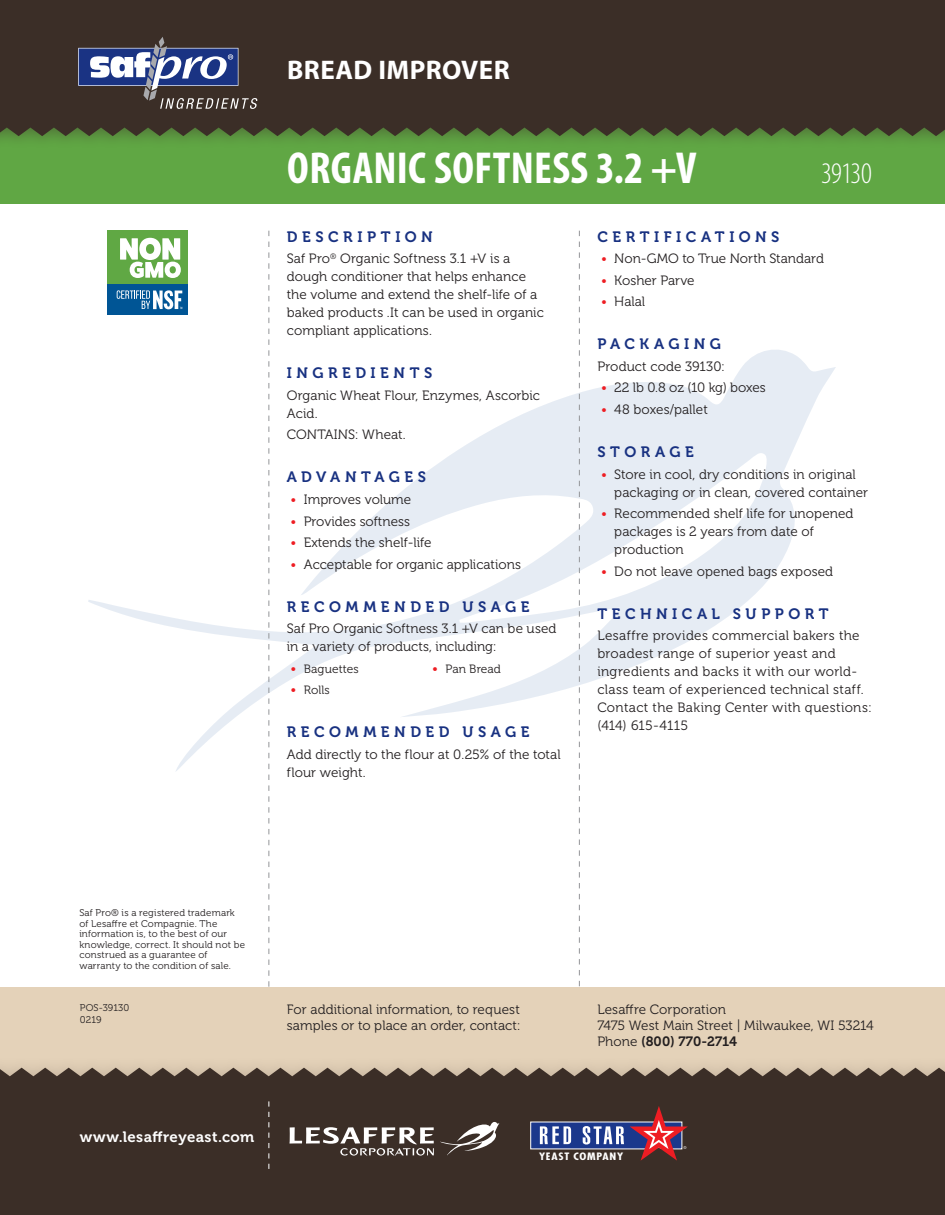
<style>
.page{position:relative;width:945px;height:1215px;background:#fff}
.page>*{position:absolute;margin:0;border:0;box-sizing:border-box;transform-origin:0 0}
.t1{font:700 condensed 45px "Myriad Pro";letter-spacing:.005em;color:#fff}
.t2{font:300 condensed 30px "Myriad Pro";letter-spacing:-.025em;color:#fff}
.t3{font:700 27px "Myriad Pro";letter-spacing:.02em;color:#fff}
.t4{font:15px "Museo 700";letter-spacing:.3em;color:#183181}
.t5{font:15px "Museo 700";letter-spacing:.025em;color:#fff}
.Body_copy{font:13.5px/18px "Museo 300";letter-spacing:.005em;color:#231f20}
.Body_copy-2{font:13.5px/18px "Museo 300";letter-spacing:.025em;color:#231f20}
.t6{font:13.5px "Museo 700";color:#231f20}
.t7{font:12px "Museo 300";letter-spacing:.005em;color:#231f20}
.t8{font:700 condensed 9.9px "Futura Std";letter-spacing:.065em;color:#fff;scale:1.2 1}
.t9{font:9.75px/10.5px "Museo 300";letter-spacing:.015em;color:#231f20}
.s1{color:#ee1d23}
.s2{font-size:13.5px;color:#ee1d23}
.s3{font-family:"Museo 300"}
</style>
<div class="page">
<svg style="left:88px;top:350px;width:748px;height:421px"></svg>
<svg style="left:269px;top:231px;width:1px;height:756px"></svg>
<svg style="left:579px;top:231px;width:1px;height:756px"></svg>
<div style="left:0;top:0;width:945px;height:204px;background:#60a744"></div>
<div style="left:0;top:987px;width:945px;height:216px;background:#e4d2b9"></div>
<div style="left:0;top:1068px;width:945px;height:147px;background:#3b2e27"></div>
<svg style="left:269px;top:1101px;width:1px;height:68px"></svg>
<div style="left:0;top:0;width:945px;height:150px;background:#5ea142"></div>
<div style="left:0;top:0;width:945px;height:136px;background:#3b2e27"></div>
<svg style="left:78px;top:37px;width:180px;height:72px;background:#5a5b6f"></svg>
<svg style="left:530px;top:1106px;width:158px;height:55px;background:#5e4c60"></svg>
<svg style="left:290px;top:1127px;width:144px;height:29px;background:#776e6a"></svg>
<svg style="left:440px;top:1122px;width:59px;height:33px;background:#6b615c"></svg>
<svg style="left:107px;top:230px;width:1px;height:85px"></svg>
<div style="left:108px;top:230px;width:80px;height:55px;background:#60a844"></div>
<div style="left:108px;top:285px;width:80px;height:30px;background:#005595"></div>
<svg style="left:117px;top:290px;width:65px;height:19px"></svg>
<svg style="left:120px;top:238px;width:61px;height:40px"></svg>
<p class="t3" style="left:287px;top:55px;width:224px">BREAD IMPROVER</p>
<p class="t1" style="left:287px;top:140px;width:411px">ORGANIC SOFTNESS 3.2 +V</p>
<p class="t2" style="left:821px;top:158px;width:52px">39130</p>
<p class="t4" style="left:287px;top:228px;width:147px">DESCRIPTION</p>
<p class="Body_copy" style="left:287px;top:250px;width:258px">Saf Pro<sup>®</sup> Organic Softness 3.1 +V is a dough conditioner that helps enhance the volume and extend the shelf-life of a baked products .It can be used in organic compliant applications.</p>
<p class="t4" style="left:287px;top:365px;width:147px">INGREDIENTS</p>
<p class="Body_copy" style="left:287px;top:387px;width:255px">Organic Wheat Flour, Enzymes, Ascorbic<br>Acid.</p>
<p class="Body_copy" style="left:287px;top:426px;width:120px">CONTAINS: Wheat.</p>
<p class="t4" style="left:287px;top:469px;width:141px">ADVANTAGES</p>
<p class="Body_copy" style="left:291px;top:491px;width:122px"><span class="s1">•</span> Improves volume</p>
<p class="Body_copy" style="left:291px;top:512px;width:121px"><span class="s1">•</span> Provides softness</p>
<p class="Body_copy" style="left:291px;top:534px;width:142px"><span class="s1">•</span> Extends the shelf-life</p>
<p class="Body_copy" style="left:291px;top:555px;width:232px"><span class="s1">•</span> Acceptable for organic applications</p>
<p class="t4" style="left:287px;top:598px;width:244px">RECOMMENDED USAGE</p>
<p class="Body_copy" style="left:287px;top:620px;width:271px">Saf Pro Organic Softness 3.1 +V can be used in a variety of products, including:</p>
<p class="t7" style="left:291px;top:662px;width:70px"><span class="s2">•</span> Baguettes</p>
<p class="t7" style="left:291px;top:683px;width:41px"><span class="s2">•</span> Rolls</p>
<p class="t7" style="left:432px;top:662px;width:70px"><span class="s2">•</span> Pan Bread</p>
<p class="t4" style="left:287px;top:724px;width:244px">RECOMMENDED USAGE</p>
<p class="Body_copy" style="left:287px;top:745px;width:275px">Add directly to the flour at 0.25% of the total flour weight.</p>
<p class="t4" style="left:597px;top:228px;width:184px">CERTIFICATIONS</p>
<p class="Body_copy" style="left:601px;top:250px;width:224px"><span class="s1">•</span> Non-GMO to True North Standard</p>
<p class="Body_copy" style="left:601px;top:272px;width:95px"><span class="s1">•</span> Kosher Parve</p>
<p class="Body_copy" style="left:601px;top:293px;width:46px"><span class="s1">•</span> Halal</p>
<p class="t4" style="left:597px;top:336px;width:125px">PACKAGING</p>
<p class="Body_copy" style="left:597px;top:358px;width:129px">Product code 39130:</p>
<p class="Body_copy" style="left:601px;top:379px;width:166px"><span class="s1">•</span> 22 lb 0.8 oz (10 kg) boxes</p>
<p class="Body_copy" style="left:601px;top:401px;width:108px"><span class="s1">•</span> 48 boxes/pallet</p>
<p class="t4" style="left:597px;top:443px;width:98px">STORAGE</p>
<p class="Body_copy" style="left:614px;top:465px;width:255px;text-indent:-13px"><span class="s1">•</span> Store in cool, dry conditions in original packaging or in clean, covered container</p>
<p class="Body_copy" style="left:614px;top:505px;width:241px;text-indent:-13px"><span class="s1">•</span> Recommended shelf life for unopened packages is 2 years from date of production</p>
<p class="Body_copy" style="left:601px;top:562px;width:234px"><span class="s1">•</span> Do not leave opened bags exposed</p>
<p class="t4" style="left:597px;top:605px;width:233px">TECHNICAL SUPPORT</p>
<p class="Body_copy-2" style="left:597px;top:627px;width:276px">Lesaffre provides commercial bakers the broadest range of superior yeast and ingredients and backs it with our world&shy;class team of experienced technical staff.<br>Contact the Baking Center with questions: (414) 615-4115</p>
<p class="t9" style="left:79px;top:908px;width:167px">Saf Pro® is a registered trademark of Lesaffre et Compagnie. The information is, to the best of our knowledge, correct. It should not be construed as a guarantee of warranty to the condition of sale.</p>
<p class="t9" style="left:80px;top:1003px;width:51px">POS-39130</p>
<p class="t9" style="left:80px;top:1015px;width:23px">0219</p>
<p class="Body_copy" style="left:287px;top:1002px;width:235px;line-height:15.8px">For additional information, to request samples or to place an order, contact:</p>
<p class="Body_copy" style="left:597px;top:1002px;width:278px;line-height:15.8px">Lesaffre Corporation<br>7475 West Main Street | Milwaukee, WI 53214</p>
<p class="t6" style="left:597px;top:1033px;width:141px"><span class="s3">Phone</span> (800) 770-2714</p>
<p class="t5" style="left:80px;top:1128px;width:176px">www.lesaffreyeast.com</p>
<p class="t8" style="left:539px;top:1150px;width:72px">YEAST COMPANY</p>
</div>
